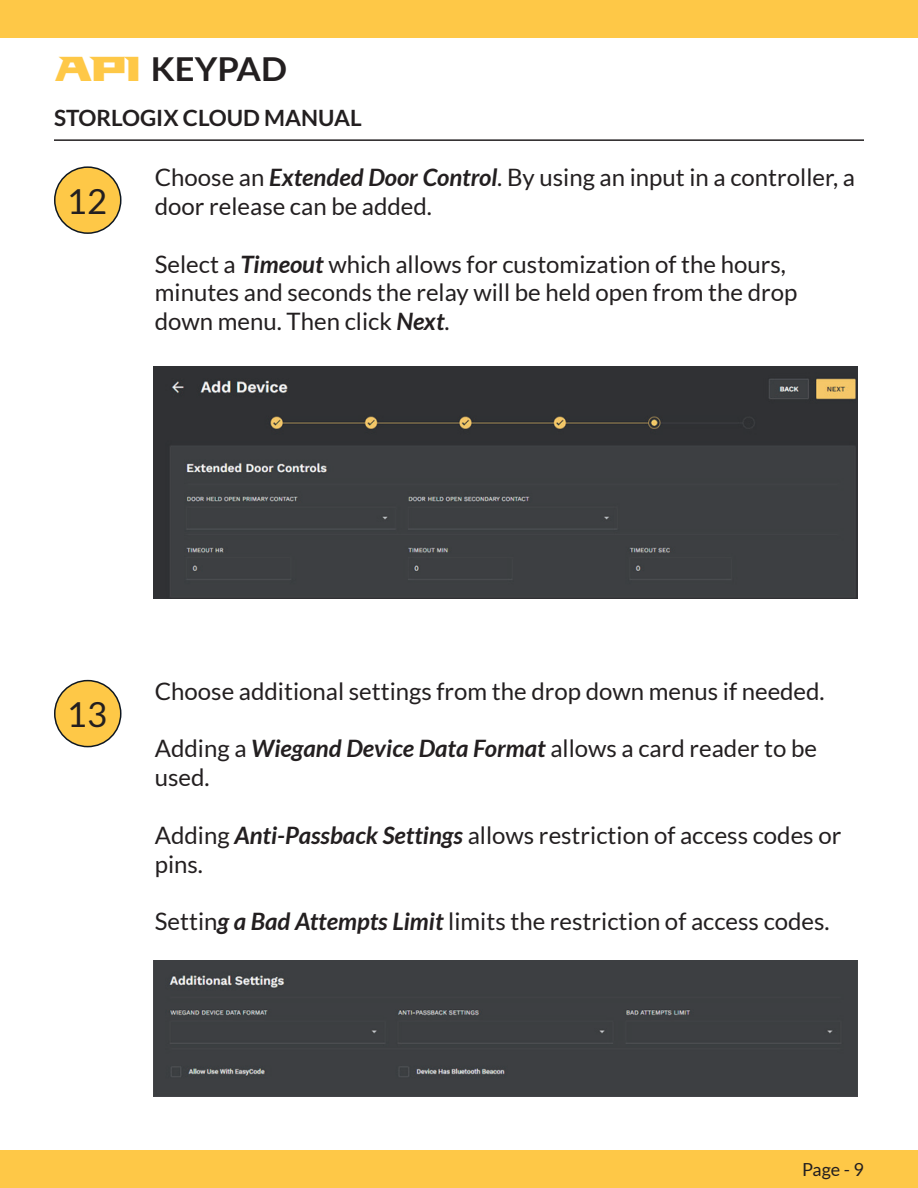
<style>
.page{position:relative;width:918px;height:1188px;background:#fff}
.page>*{position:absolute;margin:0;border:0;box-sizing:border-box;transform-origin:0 0}
.t1{font:34.5px "Lato";color:#231f20}
.t2{font:700 33px "Lato";color:#231f20;scale:1.05 1}
.t3{font:24px/28.8px "Lato";color:#231f20}
.t4{font:700 22.5px "Lato";color:#231f20}
.t5{font:18px "Lato";color:#231f20}
.s1{font-family:"Falcons Font";font-weight:400;font-size:36px;color:#fec847}
.s2{font-weight:700;font-style:italic}
</style>
<div class="page">
<div style="left:0;top:0;width:918px;height:38px;background:#fec847"></div>
<div style="left:0;top:1150px;width:918px;height:38px;background:#fec847"></div>
<hr style="left:54px;top:139px;width:810px;height:2px;background:#231f20">
<div style="left:55px;top:681px;width:66px;height:66px;background:#fec847;border-radius:50%"></div>
<div style="left:54px;top:680px;width:68px;height:67px;border:2px solid #0e1721;border-radius:50%"></div>
<div style="left:55px;top:167px;width:66px;height:66px;background:#fec847;border-radius:50%"></div>
<div style="left:54px;top:166px;width:68px;height:68px;border:2px solid #0e1721;border-radius:50%"></div>
<img style="left:154px;top:366px;width:704px;height:232px">
<div style="left:154px;top:960px;width:704px;height:136px;background:#3d3f42"></div>
<h2 class="t2" style="left:54px;top:50px;width:223px"><span class="s1">AP1</span> KEYPAD</h2>
<p class="t4" style="left:54px;top:105px;width:309px">STORLOGIX CLOUD MANUAL</p>
<h1 class="t1" style="left:67px;top:182px;width:42px">12</h1>
<p class="t3" style="left:155px;top:163px;width:702px">Choose an <span class="s2">Extended Door Control</span>. By using an input in a controller, a door release can be added.</p>
<p class="t3" style="left:155px;top:249px;width:644px">Select a <span class="s2">Timeout</span> which allows for customization of the hours, minutes and seconds the relay will be held open from the drop down menu. Then click <span class="s2">Next</span>.</p>
<h1 class="t1" style="left:67px;top:696px;width:42px">13</h1>
<p class="t3" style="left:155px;top:676px;width:671px">Choose additional settings from the drop down menus if needed.</p>
<p class="t3" style="left:155px;top:734px;width:664px">Adding a <span class="s2">Wiegand Device Data Format</span> allows a card reader to be used.</p>
<p class="t3" style="left:155px;top:820px;width:688px">Adding <span class="s2">Anti-Passback Settings</span> allows restriction of access codes or pins.</p>
<p class="t3" style="left:155px;top:907px;width:676px">Settin<span class="s2">g a Bad Attempts Limit</span> limits the restriction of access codes.</p>
<p class="t5" style="left:802px;top:1159px;width:63px">Page - 9</p>
</div>
